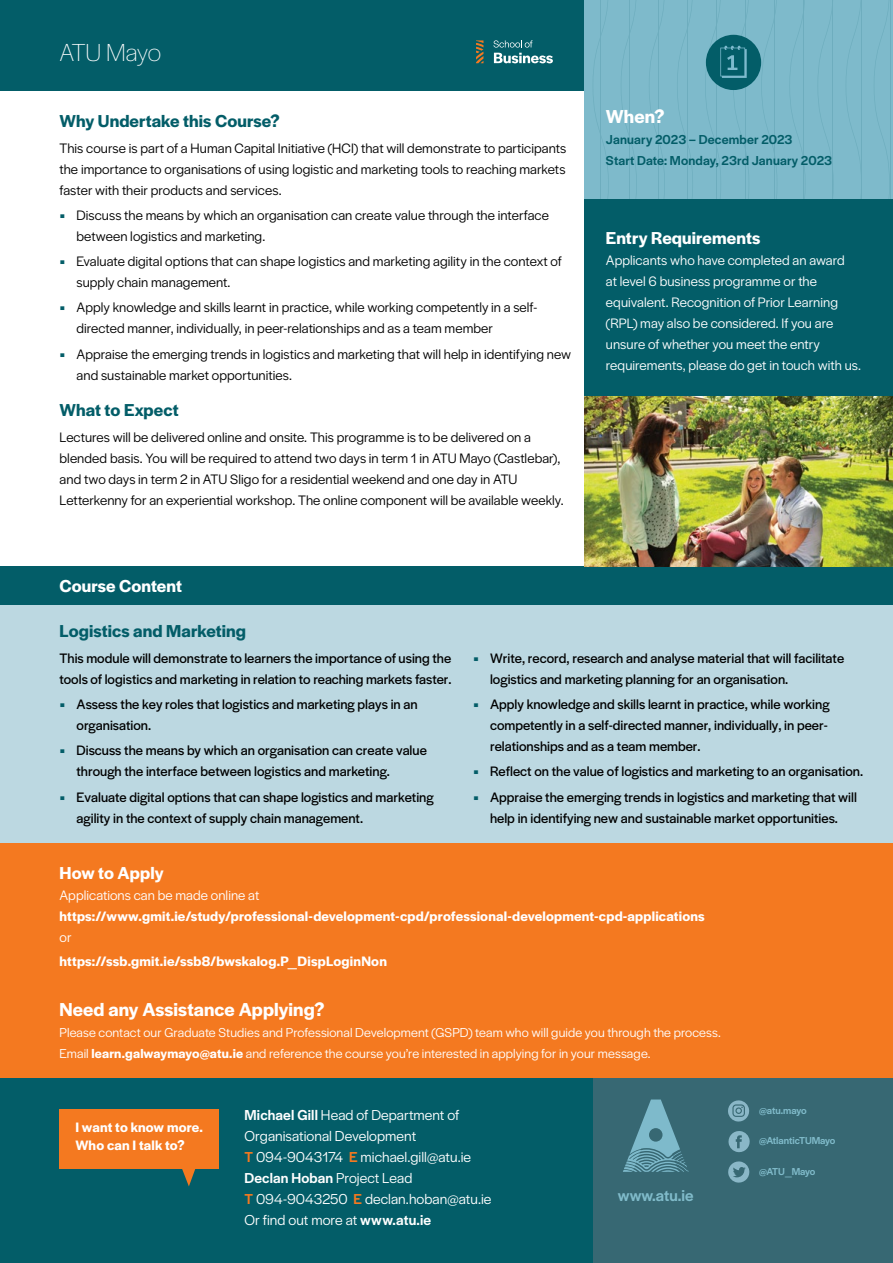
<style>
.page{position:relative;width:893px;height:1263px;background:#fff}
.page>*{position:absolute;margin:0;border:0;box-sizing:border-box;transform-origin:0 0}
.t1{font:200 25.65px "Halyard Display";letter-spacing:-.03em;color:#fff}
.t2{font:600 19.5px "Halyard Display";letter-spacing:.005em;color:#fff}
.t3{font:600 18px "Halyard Display";letter-spacing:.005em;color:#035d68}
.t4{font:600 18px "Halyard Display";letter-spacing:.005em;color:#fff}
.t5{font:500 16.5px "Halyard Display";color:#80bbca}
.t6{font:15px/21px "Halyard Display";letter-spacing:.005em;color:#fff}
.t7{font:14.25px/21px "Halyard Display";letter-spacing:.005em;color:#000}
.t8{font:14.25px/21px "Halyard Display";color:#000}
.t9{font:14.25px/21px "Halyard Display";letter-spacing:.005em;color:#fff}
.t10{font:600 14.25px/17.5px "Halyard Display";letter-spacing:.015em;color:#fff}
.t11{font:13.5px/21px "Halyard Display";letter-spacing:.005em;color:#fff}
.t12{font:500 13.5px/20.7px "Halyard Display";letter-spacing:.015em;color:#035d68}
.t13{font:500 10.5px "Halyard Display";letter-spacing:-.005em;color:#80bbca}
.s1{font-weight:700;color:#035d68}
.s2{font-weight:600}
.s3{font-weight:500}
.s4{font-weight:500;color:#f47920}
</style>
<div class="page">
<div style="left:0;top:567px;width:893px;height:276px;background:#bcd8e1"></div>
<div style="left:0;top:843px;width:893px;height:236px;background:#f47920"></div>
<div style="left:0;top:567px;width:893px;height:38px;background:#035d68"></div>
<div style="left:0;top:0;width:893px;height:91px;background:#035d68"></div>
<div style="left:0;top:1079px;width:893px;height:184px;background:#376873"></div>
<div style="left:0;top:1079px;width:592px;height:184px;background:#035d68"></div>
<div style="left:60px;top:1108px;width:159px;height:60px;background:#f47920"></div>
<svg style="left:176px;top:1168px;width:25px;height:18px"></svg>
<div style="left:584px;top:0;width:309px;height:200px;background:#7ebacb"></div>
<svg style="left:593px;top:2px;width:16px;height:198px"></svg>
<svg style="left:621px;top:4px;width:16px;height:196px"></svg>
<svg style="left:649px;top:5px;width:16px;height:195px"></svg>
<svg style="left:677px;top:6px;width:16px;height:194px"></svg>
<svg style="left:761px;top:0;width:16px;height:200px"></svg>
<svg style="left:789px;top:0;width:16px;height:200px"></svg>
<svg style="left:817px;top:11px;width:17px;height:189px"></svg>
<svg style="left:846px;top:2px;width:15px;height:198px"></svg>
<svg style="left:874px;top:4px;width:16px;height:196px"></svg>
<hr style="left:600px;top:0;width:1px;height:200px;background:#035d68">
<hr style="left:629px;top:0;width:1px;height:200px;background:#035d68">
<hr style="left:658px;top:0;width:1px;height:200px;background:#035d68">
<hr style="left:687px;top:0;width:1px;height:200px;background:#035d68">
<hr style="left:774px;top:0;width:1px;height:200px;background:#035d68">
<hr style="left:803px;top:0;width:1px;height:200px;background:#035d68">
<hr style="left:832px;top:0;width:1px;height:200px;background:#035d68">
<hr style="left:861px;top:0;width:1px;height:200px;background:#035d68">
<hr style="left:890px;top:0;width:1px;height:200px;background:#035d68">
<svg style="left:493px;top:40px;width:60px;height:23px"></svg>
<svg style="left:476px;top:40px;width:7px;height:23px"></svg>
<div style="left:584px;top:200px;width:309px;height:197px;background:#035d68"></div>
<svg style="left:728px;top:1100px;width:22px;height:22px"></svg>
<svg style="left:728px;top:1131px;width:22px;height:22px"></svg>
<svg style="left:728px;top:1161px;width:22px;height:22px"></svg>
<svg style="left:623px;top:1099px;width:66px;height:73px"></svg>
<div style="left:706px;top:35px;width:55px;height:55px;background:#035d68;border-radius:50%"></div>
<svg style="left:705px;top:0;width:44px;height:200px"></svg>
<img style="left:584px;top:397px;width:309px;height:170px">
<h1 class="t1" style="left:60px;top:35px;width:103px">ATU Mayo</h1>
<p class="t3" style="left:60px;top:108px;width:222px">Why Undertake this Course?</p>
<p class="t7" style="left:60px;top:137px;width:508px;text-align:justify">This course is part of a Human Capital Initiative (HCI) that will demonstrate to participants the importance to organisations of using logistic and marketing tools to reaching markets faster with their products and services.</p>
<p class="t7" style="left:77px;top:204px;width:474px;text-indent:-17px"><span class="s1">•</span> Discuss the means by which an organisation can create value through the interface between logistics and marketing.</p>
<p class="t7" style="left:77px;top:250px;width:487px;text-indent:-17px"><span class="s1">•</span> Evaluate digital options that can shape logistics and marketing agility in the context of supply chain management.</p>
<p class="t7" style="left:77px;top:296px;width:462px;text-indent:-17px"><span class="s1">•</span> Apply knowledge and skills learnt in practice, while working competently in a self&shy;directed manner, individually, in peer-relationships and as a team member</p>
<p class="t7" style="left:77px;top:343px;width:496px;text-indent:-17px"><span class="s1">•</span> Appraise the emerging trends in logistics and marketing that will help in identifying new and sustainable market opportunities.</p>
<p class="t3" style="left:60px;top:397px;width:121px">What to Expect</p>
<p class="t7" style="left:60px;top:426px;width:506px">Lectures will be delivered online and onsite. This programme is to be delivered on a blended basis. You will be required to attend two days in term 1 in ATU Mayo (Castlebar), and two days in term 2 in ATU Sligo for a residential weekend and one day in ATU Letterkenny for an experiential workshop. The online component will be available weekly.</p>
<p class="t4" style="left:60px;top:573px;width:124px">Course Content</p>
<h2 class="t2" style="left:606px;top:103px;width:60px">When?</h2>
<p class="t12" style="left:606px;top:128px;width:228px">January 2023 – December 2023<br>Start Date: Monday, 23rd January 2023</p>
<p class="t4" style="left:606px;top:225px;width:156px">Entry Requirements</p>
<p class="t9" style="left:606px;top:249px;width:257px">Applicants who have completed an award<br>at level 6 business programme or the equivalent. Recognition of Prior Learning (RPL) may also be considered. If you are unsure of whether you meet the entry requirements, please do get in touch with us.</p>
<p class="t3" style="left:60px;top:618px;width:188px">Logistics and Marketing</p>
<p class="t8" style="left:60px;top:647px;width:393px">This module will demonstrate to learners the importance of using the tools of logistics and marketing in relation to reaching markets faster.</p>
<p class="t8" style="left:77px;top:693px;width:343px;text-indent:-17px"><span class="s1">•</span> Assess the key roles that logistics and marketing plays in an organisation.</p>
<p class="t8" style="left:77px;top:739px;width:352px;text-indent:-17px"><span class="s1">•</span> Discuss the means by which an organisation can create value through the interface between logistics and marketing.</p>
<p class="t8" style="left:77px;top:785px;width:359px;text-indent:-17px"><span class="s1">•</span> Evaluate digital options that can shape logistics and marketing agility in the context of supply chain management.</p>
<p class="t8" style="left:490px;top:647px;width:356px;text-indent:-17px"><span class="s1">•</span> Write, record, research and analyse material that will facilitate logistics and marketing planning for an organisation.</p>
<p class="t8" style="left:490px;top:693px;width:341px;text-align:justify;text-indent:-17px"><span class="s1">•</span> Apply knowledge and skills learnt in practice, while working competently in a self-directed manner, individually, in peer&shy;relationships and as a team member.</p>
<p class="t8" style="left:473px;top:760px;width:391px"><span class="s1">•</span> Reflect on the value of logistics and marketing to an organisation.</p>
<p class="t8" style="left:473px;top:785px;width:385px;text-align:center"><span class="s1">•</span> Appraise the emerging trends in logistics and marketing that will help in identifying new and sustainable market opportunities.</p>
<p class="t4" style="left:60px;top:860px;width:105px">How to Apply</p>
<p class="t9" style="left:60px;top:884px;width:201px">Applications can be made online at</p>
<p class="t10" style="left:60px;top:907px;width:647px">https://www.gmit.ie/study/professional-development-cpd/professional-development-cpd-applications</p>
<p class="t9" style="left:60px;top:926px;width:14px">or</p>
<p class="t10" style="left:60px;top:952px;width:329px">https://ssb.gmit.ie/ssb8/bwskalog.P_DispLoginNon</p>
<h2 class="t2" style="left:60px;top:995px;width:267px">Need any Assistance Applying?</h2>
<p class="t11" style="left:60px;top:1021px;width:663px">Please contact our Graduate Studies and Professional Development (GSPD) team who will guide you through the process.<br>Email <span class="s2">learn.galwaymayo@atu.ie</span> and reference the course you’re interested in applying for in your message.</p>
<p class="t10" style="left:75px;top:1118px;width:129px">I want to know more.<br>Who can I talk to?</p>
<p class="t6" style="left:244px;top:1104px;width:249px"><span class="s3">Michael Gill</span> Head of Department of<br>Organisational Development<br><span class="s4">T</span> 094-9043174 <span class="s4">E</span> michael.gill@atu.ie<br><span class="s3">Declan Hoban</span> Project Lead<br><span class="s4">T</span> 094-9043250 <span class="s4">E</span> declan.hoban@atu.ie<br>Or find out more at <span class="s3">www.atu.ie</span></p>
<p class="t5" style="left:618px;top:1184px;width:77px">www.atu.ie</p>
<p class="t13" style="left:759px;top:1103px;width:49px">@atu.mayo</p>
<p class="t13" style="left:759px;top:1133px;width:78px">@AtlanticTUMayo</p>
<p class="t13" style="left:759px;top:1164px;width:58px">@ATU_Mayo</p>
</div>
